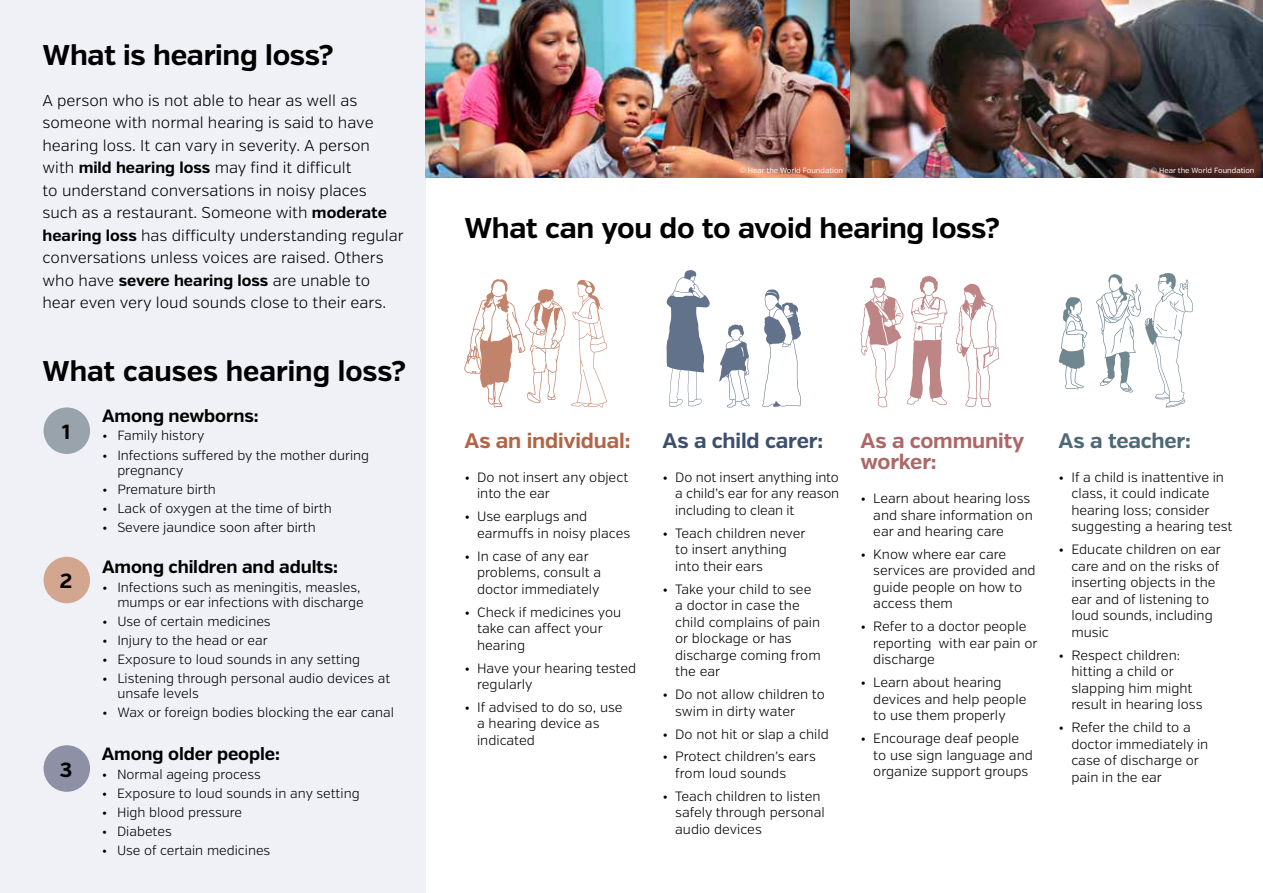
<style>
.page{position:relative;width:1263px;height:893px;background:#fff}
.page>*{position:absolute;margin:0;border:0;box-sizing:border-box;transform-origin:0 0}
.t1{font:700 28.5px "Verb";letter-spacing:-.01em;color:#000}
.t2{font:700 21px/21px "Verb";letter-spacing:-.01em;color:#ad6767}
.t3{font:700 21px "Verb";letter-spacing:-.01em;color:#b26546}
.t4{font:700 21px "Verb";letter-spacing:-.01em;color:#3d4f6f}
.t5{font:700 21px "Verb";letter-spacing:-.01em;color:#4d6975}
.t6{font:700 20.4px "Verb";color:#000}
.t7{font:700 17.7px "Verb";letter-spacing:-.005em;color:#000}
.t8{font:300 15.75px/22.5px "Verb";color:#000}
.t9{font:300 13.5px/16.5px "Verb";color:#000}
.t10{font:300 13.35px/15.3px "Verb";color:#000}
.t11{font:7.5px "Verb";color:#fff}
.s1{font-weight:700}
</style>
<div class="page">
<div style="left:0;top:0;width:425px;height:893px;background:#f0f1f7"></div>
<div style="left:44px;top:407px;width:46px;height:47px;background:#99a3ab;border-radius:50%"></div>
<div style="left:44px;top:557px;width:46px;height:46px;background:#d2a68f;border-radius:50%"></div>
<div style="left:44px;top:745px;width:46px;height:47px;background:#8e90a5;border-radius:50%"></div>
<img style="left:425px;top:0;width:425px;height:177px">
<svg style="left:762px;top:289px;width:39px;height:118px"></svg>
<svg style="left:666px;top:270px;width:44px;height:137px"></svg>
<svg style="left:719px;top:324px;width:31px;height:83px"></svg>
<svg style="left:571px;top:280px;width:36px;height:127px"></svg>
<svg style="left:464px;top:279px;width:101px;height:128px"></svg>
<svg style="left:956px;top:284px;width:43px;height:123px"></svg>
<svg style="left:860px;top:276px;width:87px;height:131px"></svg>
<svg style="left:1096px;top:273px;width:97px;height:134px"></svg>
<svg style="left:1058px;top:297px;width:29px;height:92px"></svg>
<img style="left:850px;top:0;width:413px;height:177px">
<h1 class="t1" style="left:43px;top:38px;width:293px">What is hearing loss?</h1>
<p class="t8" style="left:43px;top:89px;width:363px">A person who is not able to hear as well as someone with normal hearing is said to have hearing loss. It can vary in severity. A person with <span class="s1">mild hearing loss</span> may find it difficult<br>to understand conversations in noisy places such as a restaurant. Someone with <span class="s1">moderate hearing loss</span> has difficulty understanding regular conversations unless voices are raised. Others who have <span class="s1">severe hearing loss</span> are unable to hear even very loud sounds close to their ears.</p>
<h1 class="t1" style="left:43px;top:353px;width:365px">What causes hearing loss?</h1>
<h3 class="t7" style="left:102px;top:405px;width:158px">Among newborns:</h3>
<p class="t10" style="left:102px;top:428px;width:104px">• Family history</p>
<p class="t10" style="left:117px;top:447px;width:253px;text-indent:-15px">• Infections suffered by the mother during pregnancy</p>
<p class="t10" style="left:102px;top:482px;width:115px">• Premature birth</p>
<p class="t10" style="left:102px;top:501px;width:231px">• Lack of oxygen at the time of birth</p>
<p class="t10" style="left:102px;top:520px;width:215px">• Severe jaundice soon after birth</p>
<h3 class="t6" style="left:62px;top:419px;width:10px">1</h3>
<h3 class="t6" style="left:60px;top:569px;width:14px">2</h3>
<h3 class="t6" style="left:60px;top:757px;width:14px">3</h3>
<h3 class="t7" style="left:102px;top:556px;width:238px">Among children and adults:</h3>
<p class="t10" style="left:102px;top:579px;width:263px;text-align:right">• Infections such as meningitis, measles, mumps or ear infections with discharge</p>
<p class="t10" style="left:102px;top:614px;width:170px">• Use of certain medicines</p>
<p class="t10" style="left:102px;top:633px;width:167px">• Injury to the head or ear</p>
<p class="t10" style="left:102px;top:652px;width:259px">• Exposure to loud sounds in any setting</p>
<p class="t10" style="left:117px;top:671px;width:274px;text-indent:-15px">• Listening through personal audio devices at unsafe levels</p>
<p class="t10" style="left:102px;top:705px;width:293px">• Wax or foreign bodies blocking the ear canal</p>
<h3 class="t7" style="left:102px;top:743px;width:180px">Among older people:</h3>
<p class="t10" style="left:102px;top:767px;width:161px">• Normal ageing process</p>
<p class="t10" style="left:102px;top:786px;width:259px">• Exposure to loud sounds in any setting</p>
<p class="t10" style="left:102px;top:805px;width:142px">• High blood pressure</p>
<p class="t10" style="left:102px;top:824px;width:71px">• Diabetes</p>
<p class="t10" style="left:102px;top:843px;width:170px">• Use of certain medicines</p>
<p class="t11" style="left:739px;top:166px;width:105px">© Hear the World Foundation</p>
<p class="t11" style="left:1151px;top:166px;width:105px">© Hear the World Foundation</p>
<h1 class="t1" style="left:464px;top:211px;width:537px">What can you do to avoid hearing loss?</h1>
<h2 class="t3" style="left:464px;top:428px;width:168px">As an individual:</h2>
<p class="t9" style="left:477px;top:469px;width:153px;text-indent:-13px">• Do not insert any object into the ear</p>
<p class="t9" style="left:477px;top:509px;width:155px;text-indent:-13px">• Use earplugs and earmuffs in noisy places</p>
<p class="t9" style="left:477px;top:548px;width:126px;text-indent:-13px">• In case of any ear problems, consult a doctor immediately</p>
<p class="t9" style="left:477px;top:604px;width:146px;text-indent:-13px">• Check if medicines you take can affect your hearing</p>
<p class="t9" style="left:477px;top:660px;width:161px;text-indent:-13px">• Have your hearing tested regularly</p>
<p class="t9" style="left:477px;top:699px;width:147px;text-indent:-13px">• If advised to do so, use a hearing device as indicated</p>
<h2 class="t4" style="left:662px;top:428px;width:162px">As a child carer:</h2>
<p class="t9" style="left:675px;top:469px;width:166px;text-align:justify;text-indent:-13px">• Do not insert anything into a child’s ear for any reason including to clean it</p>
<p class="t9" style="left:675px;top:525px;width:132px;text-indent:-13px">• Teach children never to insert anything into their ears</p>
<p class="t9" style="left:675px;top:581px;width:147px;text-indent:-13px">• Take your child to see a doctor in case the child complains of pain or blockage or has discharge coming from the ear</p>
<p class="t9" style="left:675px;top:686px;width:151px;text-indent:-13px">• Do not allow children to swim in dirty water</p>
<p class="t9" style="left:662px;top:726px;width:168px">• Do not hit or slap a child</p>
<p class="t9" style="left:675px;top:749px;width:142px;text-indent:-13px">• Protect children’s ears from loud sounds</p>
<p class="t9" style="left:675px;top:788px;width:151px;text-indent:-13px">• Teach children to listen safely through personal audio devices</p>
<h2 class="t2" style="left:860px;top:431px;width:165px">As a community worker:</h2>
<p class="t9" style="left:873px;top:490px;width:161px;text-indent:-13px">• Learn about hearing loss and share information on ear and hearing care</p>
<p class="t9" style="left:873px;top:546px;width:164px;text-indent:-13px">• Know where ear care services are provided and guide people on how to access them</p>
<p class="t9" style="left:873px;top:618px;width:166px;text-indent:-13px">• Refer to a doctor people reporting with ear pain or discharge</p>
<p class="t9" style="left:873px;top:674px;width:155px;text-indent:-13px">• Learn about hearing devices and help people to use them properly</p>
<p class="t9" style="left:873px;top:730px;width:161px;text-indent:-13px">• Encourage deaf people to use sign language and organize support groups</p>
<h2 class="t5" style="left:1059px;top:428px;width:134px">As a teacher:</h2>
<p class="t9" style="left:1071px;top:469px;width:163px;text-indent:-13px">• If a child is inattentive in class, it could indicate hearing loss; consider suggesting a hearing test</p>
<p class="t9" style="left:1071px;top:542px;width:151px;text-indent:-13px">• Educate children on ear care and on the risks of inserting objects in the ear and of listening to loud sounds, including music</p>
<p class="t9" style="left:1071px;top:647px;width:133px;text-indent:-13px">• Respect children: hitting a child or slapping him might result in hearing loss</p>
<p class="t9" style="left:1071px;top:719px;width:138px;text-indent:-13px">• Refer the child to a doctor immediately in case of discharge or pain in the ear</p>
</div>
